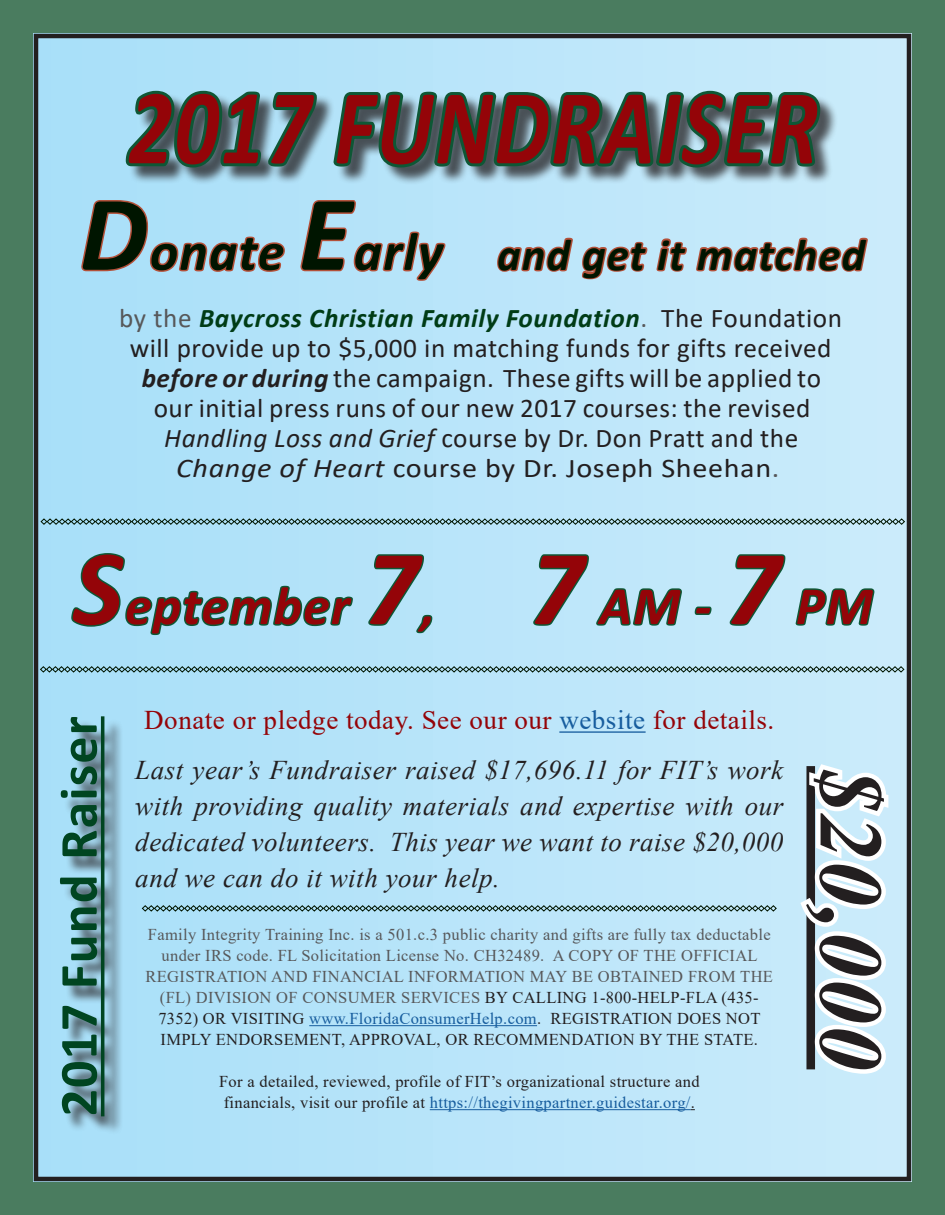
<style>
.page{position:relative;width:945px;height:1215px;background:#4a7c5f}
.page>*{position:absolute;margin:0;border:0;box-sizing:border-box;transform-origin:0 0}
.t1{font:italic 700 108px "Calibri";letter-spacing:.02em;color:#940408;scale:.81 1}
.t2{font:italic 700 90px "Times New Roman";color:#231f20}
.t3{font:italic 700 54px "Calibri";letter-spacing:.02em;color:#940408}
.t4{font:700 54px "Calibri";letter-spacing:.02em;color:#004521}
.t5{font:italic 700 45px "Calibri";letter-spacing:.02em;color:#001500}
.t6{font:27px/30px "Calibri";letter-spacing:.02em;color:#231f20;text-align:center}
.t7{font:italic 27px/36px "Times New Roman";letter-spacing:.02em;color:#231f20;text-align:center}
.t8{font:16.5px/21px "Times New Roman";letter-spacing:.02em;color:#57585a;text-align:center}
.t9{font:16.5px/21px "Times New Roman";letter-spacing:.02em;color:#231f20}
.s1{font-size:108px}
.s2{font-size:54px}
.s3{color:#57585a}
.s4{font-weight:700;font-style:italic;color:#003c16}
.s5{font-weight:700;font-style:italic}
.s6{font-style:italic}
.s7{font-style:normal;color:#940408}
.s8{font-style:normal;color:#175d9e}
.s9{color:#231f20}
.s10{color:#175d9e}
</style>
<div class="page">
<div style="left:34px;top:34px;width:877px;height:1147px;background:linear-gradient(to right,#a7dff9,#cbebfb)"></div>
<div style="left:63px;top:719px;width:60px;height:416px;background:#231f20;opacity:.75"></div>
<hr style="left:101px;top:716px;width:3px;height:400px;background:#004521">
<hr style="left:559px;top:731px;width:87px;height:2px;background:#175d9e">
<svg style="left:142px;top:905px;width:635px;height:7px;background:#76999f"></svg>
<hr style="left:309px;top:1025px;width:228px;height:1px;background:#175d9e">
<hr style="left:430px;top:1109px;width:261px;height:1px;background:#175d9e">
<svg style="left:795px;top:759px;width:98px;height:321px;background:#d7e7ef"></svg>
<svg style="left:40px;top:518px;width:865px;height:7px;background:#769a9f"></svg>
<svg style="left:40px;top:551px;width:865px;height:122px;background:#a7d5e4"></svg>
<svg style="left:83px;top:33px;width:787px;height:270px;background:#9abfc9"></svg>
<div style="left:34px;top:34px;width:877px;height:1147px;border:4px solid #231f20"></div>
<h1 class="t1" style="left:128px;top:51px;width:853px">2017 FUNDRAISER</h1>
<h3 class="t5" style="left:80px;top:223px;width:787px"><span class="s1">D</span><span class="s2">onate</span> <span class="s1">E</span><span class="s2">arly</span> and get it matched</h3>
<p class="t6" style="left:119px;top:302px;width:724px"><span class="s3">by the</span> <span class="s4">Baycross Christian Family Foundation</span><span class="s3">.</span> The Foundation will provide up to $5,000 in matching funds for gifts received <span class="s5">before or during</span> the campaign. These gifts will be applied to our initial press runs of our new 2017 courses: the revised <span class="s6">Handling Loss and Grief</span> course by Dr. Don Pratt and the <span class="s6">Change of Heart</span> course by Dr. Joseph Sheehan<span class="s3">.</span></p>
<h3 class="t3" style="left:73px;top:568px;width:801px"><span class="s1">S</span>eptember <span class="s1">7</span>, <span class="s1">7</span> AM - <span class="s1">7</span> PM</h3>
<h3 class="t4" style="left:40px;top:1116px;width:402px;rotate:-90deg">2017 Fund Raiser</h3>
<h3 class="t7" style="left:135px;top:695px;width:649px;line-height:49.5px"><span class="s7">Donate or pledge today. See our our</span> <span class="s8">website</span> <span class="s7">for details.<br></span>Last year’s Fundraiser raised $17,696.11 for FIT’s work</h3>
<h3 class="t7" style="left:135px;top:787px;width:650px;text-align:justify">with providing quality materials and expertise with our dedicated volunteers. This year we want to raise $20,000 and we can do it with your help.</h3>
<p class="t8" style="left:146px;top:923px;width:629px">Family Integrity Training Inc. is a 501.c.3 public charity and gifts are fully tax deductable under IRS code. FL Solicitation License No. CH32489. A COPY OF THE OFFICIAL REGISTRATION AND FINANCIAL INFORMATION MAY BE OBTAINED FROM THE (FL) DIVISION OF CONSUMER SERVICES <span class="s9">BY CALLING 1-800-HELP-FLA (435- 7352) OR VISITING</span> <span class="s10">www.FloridaConsumerHelp.com</span><span class="s9">. REGISTRATION DOES NOT IMPLY ENDORSEMENT, APPROVAL, OR RECOMMENDATION BY THE STATE.</span></p>
<p class="t9" style="left:219px;top:1070px;width:482px">For a detailed, reviewed, profile of FIT’s organizational structure and financials, visit our profile at <span class="s10">https://thegivingpartner.guidestar.org/</span>.</p>
<h2 class="t2" style="left:913px;top:766px;width:305px;rotate:90deg">$20,000</h2>
</div>
